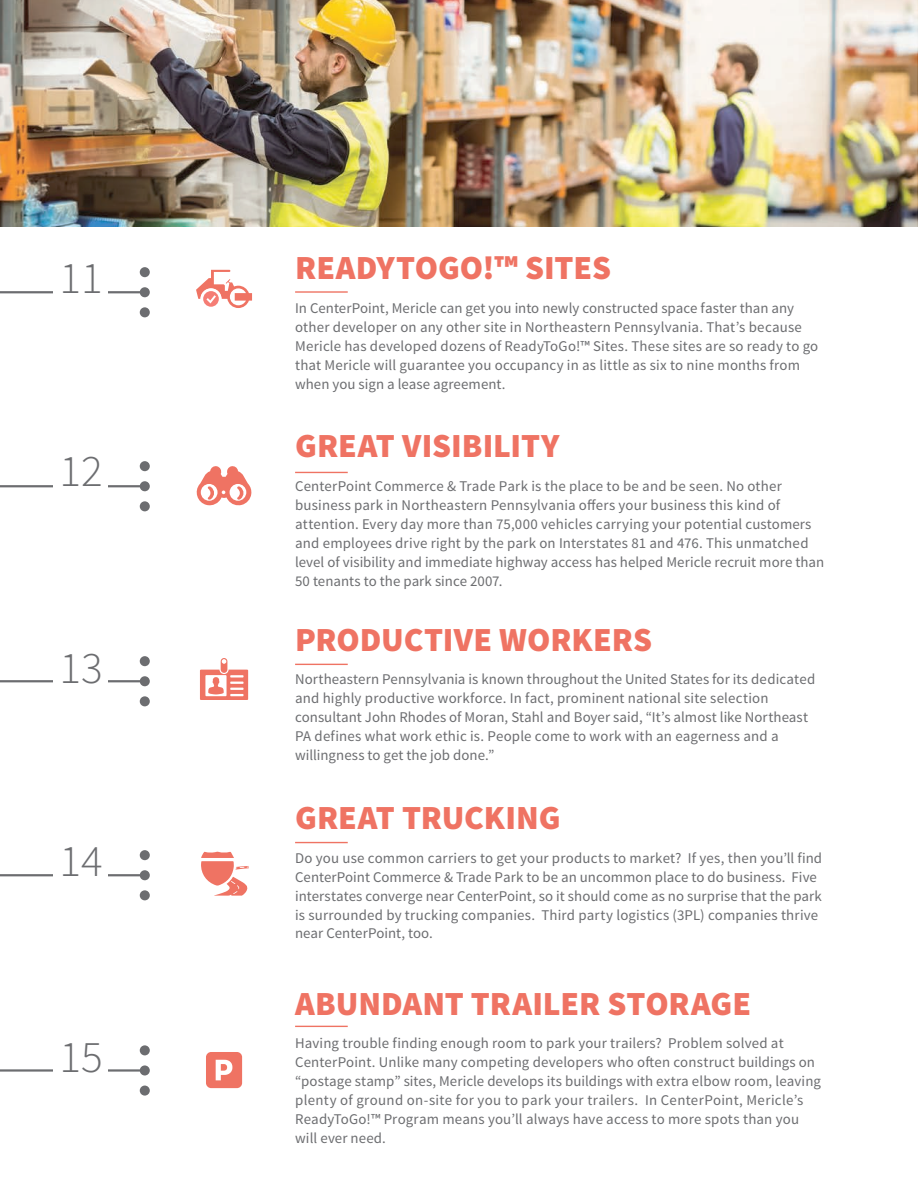
<style>
.page{position:relative;width:918px;height:1188px;background:#fff}
.page>*{position:absolute;margin:0;border:0;box-sizing:border-box;transform-origin:0 0}
.t1{font:300 45.15px "Source Sans Pro";color:#6c6d70}
.t2{font:900 33.75px "Source Sans Pro";color:#ef7363}
.t3{font:14.85px/18.9px "Source Sans Pro";letter-spacing:.01em;color:#6c6d70}
</style>
<div class="page">
<div style="left:140px;top:307px;width:10px;height:10px;background:#6c6d70;border-radius:50%"></div>
<div style="left:140px;top:267px;width:10px;height:10px;background:#6c6d70;border-radius:50%"></div>
<svg style="left:0;top:287px;width:150px;height:11px"></svg>
<div style="left:140px;top:501px;width:10px;height:10px;background:#6c6d70;border-radius:50%"></div>
<div style="left:140px;top:461px;width:10px;height:10px;background:#6c6d70;border-radius:50%"></div>
<svg style="left:0;top:481px;width:150px;height:11px"></svg>
<div style="left:140px;top:696px;width:10px;height:10px;background:#6c6d70;border-radius:50%"></div>
<div style="left:140px;top:656px;width:10px;height:10px;background:#6c6d70;border-radius:50%"></div>
<svg style="left:0;top:676px;width:150px;height:11px"></svg>
<div style="left:140px;top:890px;width:10px;height:10px;background:#6c6d70;border-radius:50%"></div>
<div style="left:140px;top:850px;width:10px;height:10px;background:#6c6d70;border-radius:50%"></div>
<svg style="left:0;top:870px;width:150px;height:11px"></svg>
<div style="left:140px;top:1086px;width:10px;height:10px;background:#6c6d70;border-radius:50%"></div>
<div style="left:140px;top:1045px;width:10px;height:10px;background:#6c6d70;border-radius:50%"></div>
<svg style="left:0;top:1065px;width:150px;height:11px"></svg>
<hr style="left:295px;top:291px;width:53px;height:2px;background:#ef7363">
<hr style="left:295px;top:472px;width:53px;height:1px;background:#ef7363">
<hr style="left:295px;top:664px;width:53px;height:1px;background:#ef7363">
<hr style="left:295px;top:842px;width:53px;height:1px;background:#ef7363">
<hr style="left:295px;top:1026px;width:53px;height:1px;background:#ef7363">
<div style="left:53px;top:258px;width:55px;height:849px;background:#fff"></div>
<svg style="left:200px;top:658px;width:48px;height:42px"></svg>
<svg style="left:196px;top:270px;width:56px;height:38px"></svg>
<svg style="left:196px;top:466px;width:56px;height:40px"></svg>
<svg style="left:206px;top:1052px;width:36px;height:36px"></svg>
<svg style="left:201px;top:851px;width:48px;height:45px"></svg>
<img style="left:1px;top:0;width:916px;height:227px">
<p class="t1" style="left:60px;top:251px;width:45px">11</p>
<p class="t1" style="left:60px;top:444px;width:45px">12</p>
<p class="t1" style="left:60px;top:641px;width:45px">13</p>
<p class="t1" style="left:60px;top:834px;width:45px">14</p>
<p class="t1" style="left:60px;top:1030px;width:45px">15</p>
<p class="t2" style="left:295px;top:246px;width:317px">READYTOGO!™ SITES</p>
<p class="t3" style="left:295px;top:299px;width:525px">In CenterPoint, Mericle can get you into newly constructed space faster than any other developer on any other site in Northeastern Pennsylvania. That’s because Mericle has developed dozens of ReadyToGo!™ Sites. These sites are so ready to go that Mericle will guarantee you occupancy in as little as six to nine months from when you sign a lease agreement.</p>
<p class="t2" style="left:295px;top:424px;width:266px">GREAT VISIBILITY</p>
<p class="t3" style="left:295px;top:477px;width:531px">CenterPoint Commerce &amp; Trade Park is the place to be and be seen. No other business park in Northeastern Pennsylvania offers your business this kind of attention. Every day more than 75,000 vehicles carrying your potential customers and employees drive right by the park on Interstates 81 and 476. This unmatched level of visibility and immediate highway access has helped Mericle recruit more than 50 tenants to the park since 2007.</p>
<p class="t2" style="left:295px;top:618px;width:359px">PRODUCTIVE WORKERS</p>
<p class="t3" style="left:295px;top:670px;width:522px">Northeastern Pennsylvania is known throughout the United States for its dedicated and highly productive workforce. In fact, prominent national site selection consultant John Rhodes of Moran, Stahl and Boyer said, “It’s almost like Northeast PA defines what work ethic is. People come to work with an eagerness and a willingness to get the job done.”</p>
<p class="t2" style="left:295px;top:796px;width:267px">GREAT TRUCKING</p>
<p class="t3" style="left:295px;top:849px;width:529px">Do you use common carriers to get your products to market? If yes, then you’ll find CenterPoint Commerce &amp; Trade Park to be an uncommon place to do business. Five interstates converge near CenterPoint, so it should come as no surprise that the park is surrounded by trucking companies. Third party logistics (3PL) companies thrive near CenterPoint, too.</p>
<p class="t2" style="left:295px;top:981px;width:458px">ABUNDANT TRAILER STORAGE</p>
<p class="t3" style="left:295px;top:1034px;width:528px">Having trouble finding enough room to park your trailers? Problem solved at CenterPoint. Unlike many competing developers who often construct buildings on “postage stamp” sites, Mericle develops its buildings with extra elbow room, leaving plenty of ground on-site for you to park your trailers. In CenterPoint, Mericle’s ReadyToGo!™ Program means you’ll always have access to more spots than you will ever need.</p>
</div>
